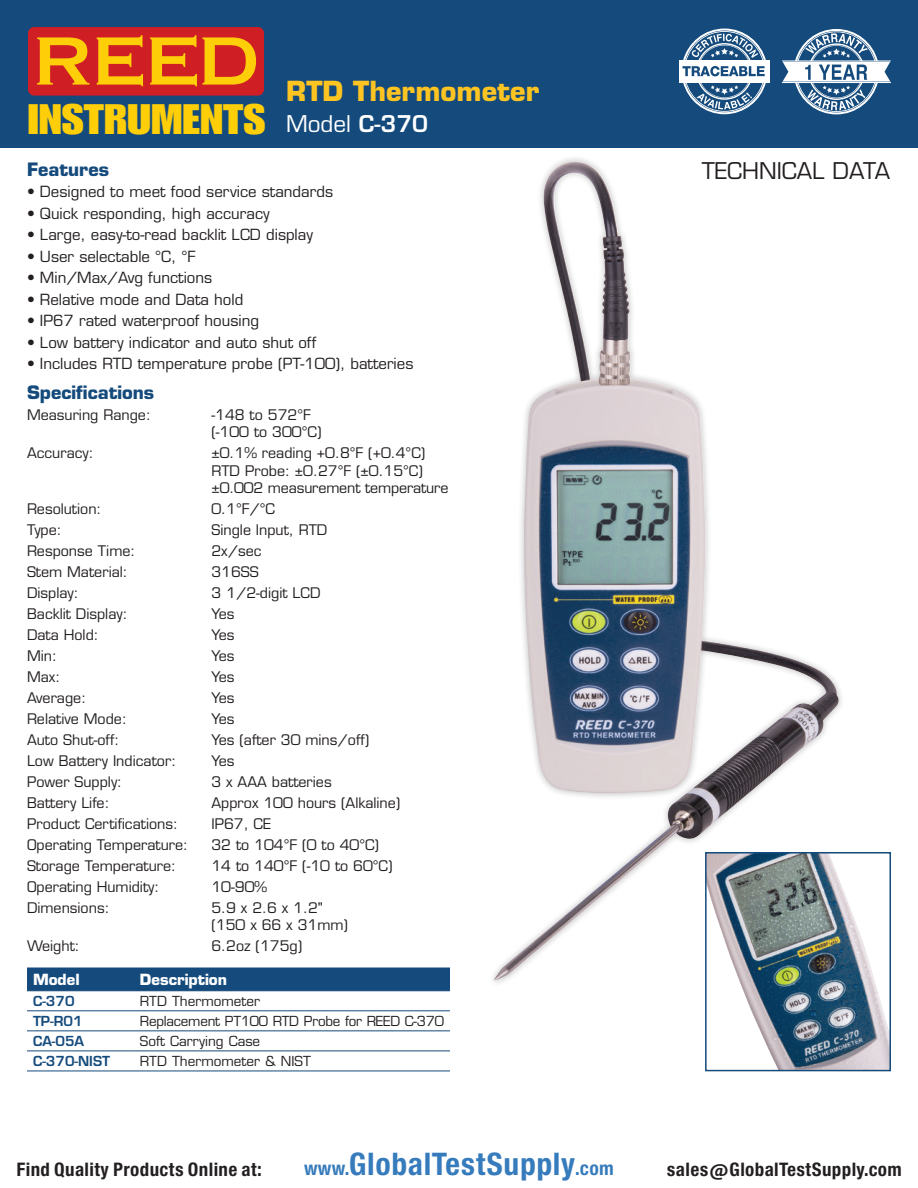
<style>
.page{position:relative;width:918px;height:1188px;background:#fff}
.page>*{position:absolute;margin:0;border:0;box-sizing:border-box;transform-origin:0 0}
.t1{font:41.7px "Impact LT Std";color:#fece08;scale:1.19 1}
.t2{font:41.7px "Impact LT Std";color:#231f20;scale:1.19 1}
.t3{font:29.7px "Europa Gro Nr 2 SBOP Bol Con";letter-spacing:.02em;color:#367bbc}
.t4{font:700 27px "Eurostile LT Std";color:#fec422}
.t5{font:22.5px "Eurostile LT Std";color:#231f20}
.t6{font:22.5px "Eurostile LT Std";color:#fff}
.t7{font:700 18px "Eurostile LT Std";color:#144a7c}
.t8{font:17.85px "Europa Gro Nr 2 SBOP Bol Con";letter-spacing:.02em;color:#231f20}
.t9{font:15px "Eurostile LT Std";color:#231f20}
.t10{font:700 15px "Eurostile LT Std";color:#fff}
.t11{font:14.25px/17.4px "Eurostile LT Std";color:#231f20}
.t12{font:13.5px "Eurostile LT Std";color:#231f20}
.t13{font:600 13.5px "Eurostile LT Std";color:#144a7c}
.s1{font-weight:600}
.s2{font-size:18.3px}
</style>
<div class="page">
<div style="left:0;top:0;width:918px;height:148px;background:#144a7c"></div>
<svg style="left:782px;top:29px;width:109px;height:85px"></svg>
<div style="left:28px;top:27px;width:236px;height:69px;background:#d01e25;border-radius:6px"></div>
<svg style="left:37px;top:37px;width:52px;height:48px"></svg>
<svg style="left:97px;top:35px;width:46px;height:51px"></svg>
<svg style="left:150px;top:35px;width:106px;height:51px"></svg>
<img style="left:493px;top:178px;width:346px;height:803px">
<div style="left:27px;top:968px;width:423px;height:22px;background:#144a7c"></div>
<hr style="left:27px;top:1010px;width:107px;height:1px;background:#144a7c">
<hr style="left:134px;top:1010px;width:316px;height:1px;background:#144a7c">
<hr style="left:27px;top:1030px;width:107px;height:1px;background:#144a7c">
<hr style="left:134px;top:1030px;width:316px;height:1px;background:#144a7c">
<hr style="left:27px;top:1051px;width:107px;height:1px;background:#144a7c">
<hr style="left:134px;top:1051px;width:316px;height:1px;background:#144a7c">
<hr style="left:27px;top:1071px;width:107px;height:1px;background:#144a7c">
<hr style="left:134px;top:1071px;width:316px;height:1px;background:#144a7c">
<hr style="left:27px;top:990px;width:107px;height:1px;background:#144a7c">
<hr style="left:134px;top:990px;width:316px;height:1px;background:#144a7c">
<img style="left:708px;top:855px;width:180px;height:213px">
<div style="left:705px;top:852px;width:186px;height:219px;border:2px solid #144a7c"></div>
<svg style="left:683px;top:83px;width:83px;height:31px"></svg>
<div style="left:679px;top:62px;width:91px;height:19px;background:#fff"></div>
<hr style="left:679px;top:60px;width:91px;height:1px;background:#fff">
<hr style="left:679px;top:82px;width:91px;height:1px;background:#fff">
<svg style="left:682px;top:29px;width:84px;height:47px"></svg>
<h1 class="t1" style="left:28px;top:95px;width:201px">INSTRUMENTS</h1>
<h3 class="t4" style="left:286px;top:75px;width:255px">RTD Thermometer</h3>
<h3 class="t6" style="left:286px;top:110px;width:143px">Model <span class="s1">C-370</span></h3>
<p class="t7" style="left:27px;top:158px;width:84px">Features</p>
<p class="t9" style="left:27px;top:182px;width:308px">• Designed to meet food service standards</p>
<p class="t9" style="left:27px;top:204px;width:244px">• Quick responding, high accuracy</p>
<p class="t9" style="left:27px;top:226px;width:287px">• Large, easy-to-read backlit LCD display</p>
<p class="t9" style="left:27px;top:247px;width:170px">• User selectable °C, °F</p>
<p class="t9" style="left:27px;top:269px;width:187px">• Min/Max/Avg functions</p>
<p class="t9" style="left:27px;top:290px;width:218px">• Relative mode and Data hold</p>
<p class="t9" style="left:27px;top:312px;width:233px">• IP67 rated waterproof housing</p>
<p class="t9" style="left:27px;top:333px;width:291px">• Low battery indicator and auto shut off</p>
<p class="t9" style="left:27px;top:355px;width:388px">• Includes RTD temperature probe (PT-100), batteries</p>
<p class="t7" style="left:27px;top:381px;width:129px">Specifications</p>
<p class="t11" style="left:27px;top:406px;width:125px">Measuring Range:</p>
<p class="t11" style="left:211px;top:406px;width:111px">-148 to 572°F (-100 to 300°C)</p>
<p class="t11" style="left:27px;top:444px;width:68px">Accuracy:</p>
<p class="t11" style="left:211px;top:444px;width:238px">±0.1% reading +0.8°F (+0.4°C)<br>RTD Probe: ±0.27°F (±0.15°C) ±0.002 measurement temperature</p>
<p class="t11" style="left:27px;top:500px;width:76px">Resolution:</p>
<p class="t11" style="left:211px;top:500px;width:65px">0.1°F/°C</p>
<p class="t11" style="left:27px;top:521px;width:36px">Type:</p>
<p class="t11" style="left:211px;top:521px;width:117px">Single Input, RTD</p>
<p class="t11" style="left:27px;top:542px;width:110px">Response Time:</p>
<p class="t11" style="left:211px;top:542px;width:52px">2x/sec</p>
<p class="t11" style="left:27px;top:563px;width:102px">Stem Material:</p>
<p class="t11" style="left:211px;top:563px;width:49px">316SS</p>
<p class="t11" style="left:27px;top:584px;width:53px">Display:</p>
<p class="t11" style="left:211px;top:584px;width:110px">3 1/2-digit LCD</p>
<p class="t11" style="left:27px;top:605px;width:102px">Backlit Display:</p>
<p class="t11" style="left:211px;top:605px;width:25px">Yes</p>
<p class="t11" style="left:27px;top:626px;width:73px">Data Hold:</p>
<p class="t11" style="left:211px;top:626px;width:25px">Yes</p>
<p class="t11" style="left:27px;top:647px;width:31px">Min:</p>
<p class="t11" style="left:211px;top:647px;width:25px">Yes</p>
<p class="t11" style="left:27px;top:668px;width:35px">Max:</p>
<p class="t11" style="left:211px;top:668px;width:25px">Yes</p>
<p class="t11" style="left:27px;top:689px;width:61px">Average:</p>
<p class="t11" style="left:211px;top:689px;width:25px">Yes</p>
<p class="t11" style="left:27px;top:710px;width:101px">Relative Mode:</p>
<p class="t11" style="left:211px;top:710px;width:25px">Yes</p>
<p class="t11" style="left:27px;top:731px;width:94px">Auto Shut-off:</p>
<p class="t11" style="left:211px;top:731px;width:159px">Yes (after 30 mins/off)</p>
<p class="t11" style="left:27px;top:752px;width:151px">Low Battery Indicator:</p>
<p class="t11" style="left:211px;top:752px;width:25px">Yes</p>
<p class="t11" style="left:27px;top:773px;width:97px">Power Supply:</p>
<p class="t11" style="left:211px;top:773px;width:122px">3 x AAA batteries</p>
<p class="t11" style="left:27px;top:794px;width:84px">Battery Life:</p>
<p class="t11" style="left:211px;top:794px;width:190px">Approx 100 hours (Alkaline)</p>
<p class="t11" style="left:27px;top:815px;width:153px">Product Certifications:</p>
<p class="t11" style="left:211px;top:815px;width:61px">IP67, CE</p>
<p class="t11" style="left:27px;top:836px;width:163px">Operating Temperature:</p>
<p class="t11" style="left:211px;top:836px;width:169px">32 to 104°F (0 to 40°C)</p>
<p class="t11" style="left:27px;top:857px;width:151px">Storage Temperature:</p>
<p class="t11" style="left:211px;top:857px;width:183px">14 to 140°F (-10 to 60°C)</p>
<p class="t11" style="left:27px;top:878px;width:134px">Operating Humidity:</p>
<p class="t11" style="left:211px;top:878px;width:57px">10-90%</p>
<p class="t11" style="left:27px;top:899px;width:84px">Dimensions:</p>
<p class="t11" style="left:211px;top:899px;width:138px">5.9 x 2.6 x 1.2" (150 x 66 x 31mm)</p>
<p class="t11" style="left:27px;top:938px;width:54px">Weight:</p>
<p class="t11" style="left:211px;top:938px;width:92px">6.2oz (175g)</p>
<p class="t10" style="left:33px;top:970px;width:48px">Model</p>
<p class="t10" style="left:140px;top:970px;width:89px">Description</p>
<p class="t13" style="left:33px;top:992px;width:43px">C-370</p>
<p class="t12" style="left:140px;top:993px;width:122px">RTD Thermometer</p>
<p class="t13" style="left:33px;top:1012px;width:51px">TP-R01</p>
<p class="t12" style="left:140px;top:1013px;width:306px">Replacement PT100 RTD Probe for REED C-370</p>
<p class="t13" style="left:33px;top:1033px;width:53px">CA-05A</p>
<p class="t12" style="left:140px;top:1033px;width:122px">Soft Carrying Case</p>
<p class="t13" style="left:33px;top:1053px;width:79px">C-370-NIST</p>
<p class="t12" style="left:140px;top:1053px;width:172px">RTD Thermometer &amp; NIST</p>
<h1 class="t2" style="left:28px;top:249px;width:201px">INSTRUMENTS</h1>
<h3 class="t5" style="left:702px;top:157px;width:190px">TECHNICAL DATA</h3>
<p class="t8" style="left:16px;top:1159px;width:247px">Find Quality Products Online at:</p>
<h2 class="t3" style="left:304px;top:1147px;width:311px"><span class="s2">www.</span>GlobalTestSupply<span class="s2">.com</span></h2>
<p class="t8" style="left:667px;top:1159px;width:236px">sales@GlobalTestSupply.com</p>
</div>
